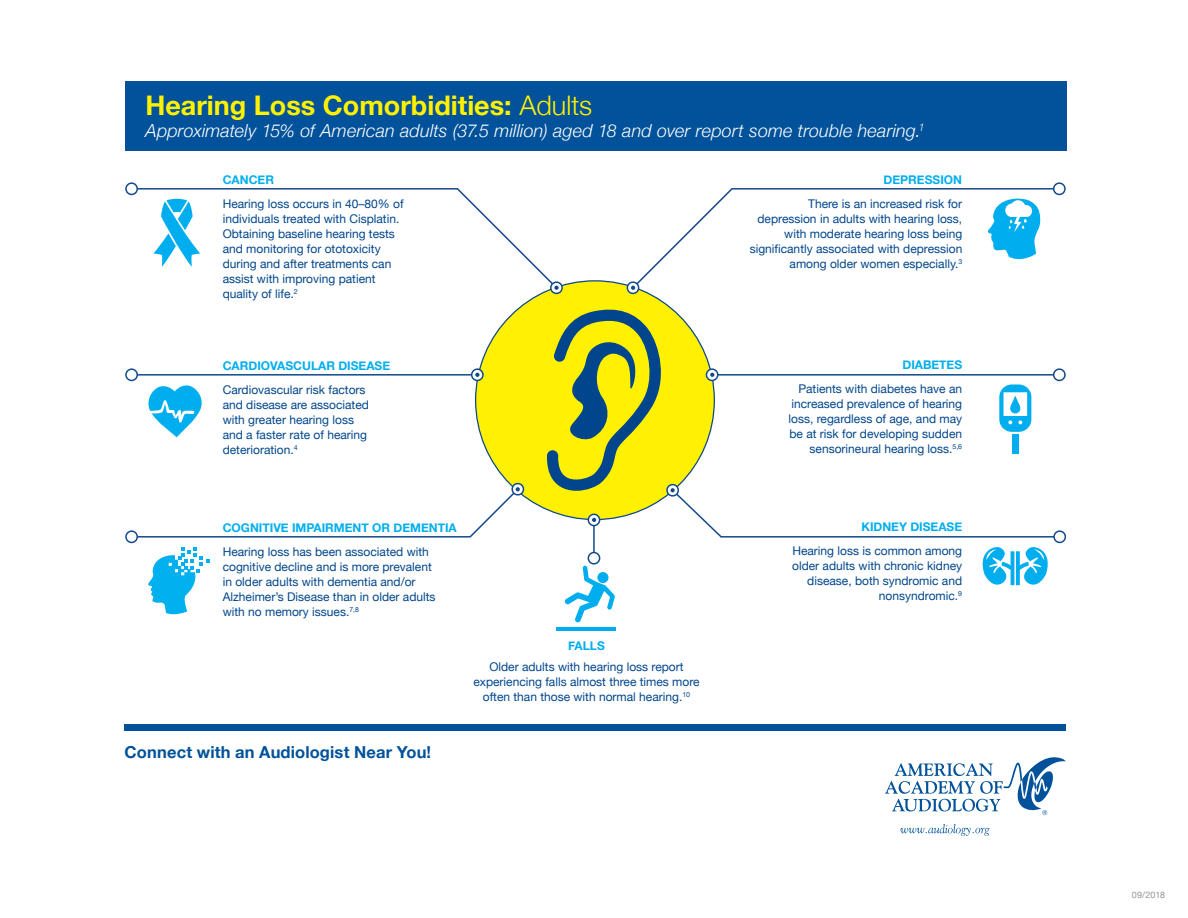
<style>
.page{position:relative;width:1188px;height:918px;background:#fff}
.page>*{position:absolute;margin:0;border:0;box-sizing:border-box;transform-origin:0 0}
.t1{font:700 27px "Helvetica Neue";color:#fff101}
.t2{font:italic 300 18px "Helvetica Neue";letter-spacing:.01em;color:#fff}
.t3{font:700 16.5px "Helvetica Neue";letter-spacing:.01em;color:#01529a}
.t4{font:12px/15px "Helvetica Neue";color:#01468c}
.t5{font:700 12px "Helvetica Neue";color:#00aeef}
.t6{font:9px "Helvetica Neue";letter-spacing:.005em;color:#939598}
.s1{font-weight:300}
</style>
<div class="page">
<div style="left:476px;top:281px;width:238px;height:239px;background:#fff101;border-radius:50%"></div>
<svg style="left:148px;top:385px;width:54px;height:52px"></svg>
<hr style="left:556px;top:627px;width:60px;height:4px;background:#00aeef">
<svg style="left:130px;top:188px;width:421px;height:102px"></svg>
<svg style="left:125px;top:182px;width:13px;height:13px"></svg>
<svg style="left:639px;top:188px;width:422px;height:102px"></svg>
<svg style="left:1053px;top:182px;width:13px;height:13px"></svg>
<hr style="left:131px;top:374px;width:347px;height:2px;background:#11498a">
<svg style="left:125px;top:368px;width:13px;height:13px"></svg>
<svg style="left:125px;top:482px;width:400px;height:132px"></svg>
<svg style="left:546px;top:306px;width:520px;height:316px"></svg>
<svg style="left:471px;top:368px;width:13px;height:13px"></svg>
<svg style="left:549px;top:281px;width:14px;height:14px"></svg>
<svg style="left:626px;top:281px;width:14px;height:14px"></svg>
<div style="left:125px;top:82px;width:941px;height:69px;background:#01529a"></div>
<svg style="left:900px;top:824px;width:90px;height:12px"></svg>
<svg style="left:885px;top:757px;width:181px;height:58px"></svg>
<div style="left:125px;top:725px;width:941px;height:6px;background:#01529a"></div>
<h1 class="t1" style="left:145px;top:84px;width:448px">Hearing Loss Comorbidities: <span class="s1">Adults</span></h1>
<h2 class="t2" style="left:145px;top:117px;width:781px">Approximately 15% of American adults (37.5 million) aged 18 and over report some trouble hearing.<sup>1</sup></h2>
<p class="t5" style="left:223px;top:170px;width:53px">CANCER</p>
<p class="t4" style="left:223px;top:197px;width:182px">Hearing loss occurs in 40–80% of individuals treated with Cisplatin.<br>Obtaining baseline hearing tests and monitoring for ototoxicity during and after treatments can assist with improving patient quality of life.<sup>2</sup></p>
<p class="t5" style="left:223px;top:356px;width:169px">CARDIOVASCULAR DISEASE</p>
<p class="t4" style="left:223px;top:383px;width:148px">Cardiovascular risk factors and disease are associated with greater hearing loss and a faster rate of hearing deterioration.<sup>4</sup></p>
<p class="t5" style="left:223px;top:518px;width:236px">COGNITIVE IMPAIRMENT OR DEMENTIA</p>
<p class="t4" style="left:223px;top:544px;width:214px">Hearing loss has been associated with cognitive decline and is more prevalent in older adults with dementia and/or Alzheimer’s Disease than in older adults with no memory issues.<sup>7,8</sup></p>
<p class="t5" style="left:568px;top:636px;width:38px">FALLS</p>
<p class="t4" style="left:473px;top:660px;width:228px;text-align:center">Older adults with hearing loss report experiencing falls almost three times more often than those with normal hearing.<sup>10</sup></p>
<h3 class="t3" style="left:125px;top:739px;width:308px">Connect with an Audiologist Near You!</h3>
<p class="t5" style="left:884px;top:170px;width:80px">DEPRESSION</p>
<p class="t4" style="left:750px;top:197px;width:214px;text-align:right">There is an increased risk for depression in adults with hearing loss, with moderate hearing loss being significantly associated with depression among older women especially.<sup>3</sup></p>
<p class="t5" style="left:902px;top:356px;width:61px">DIABETES</p>
<p class="t4" style="left:789px;top:382px;width:175px;text-align:right">Patients with diabetes have an increased prevalence of hearing loss, regardless of age, and may be at risk for developing sudden sensorineural hearing loss.<sup>5,6</sup></p>
<p class="t5" style="left:861px;top:518px;width:102px">KIDNEY DISEASE</p>
<p class="t4" style="left:792px;top:544px;width:172px;text-align:right">Hearing loss is common among older adults with chronic kidney disease, both syndromic and nonsyndromic.<sup>9</sup></p>
<p class="t6" style="left:1132px;top:888px;width:35px">09/2018</p>
</div>
